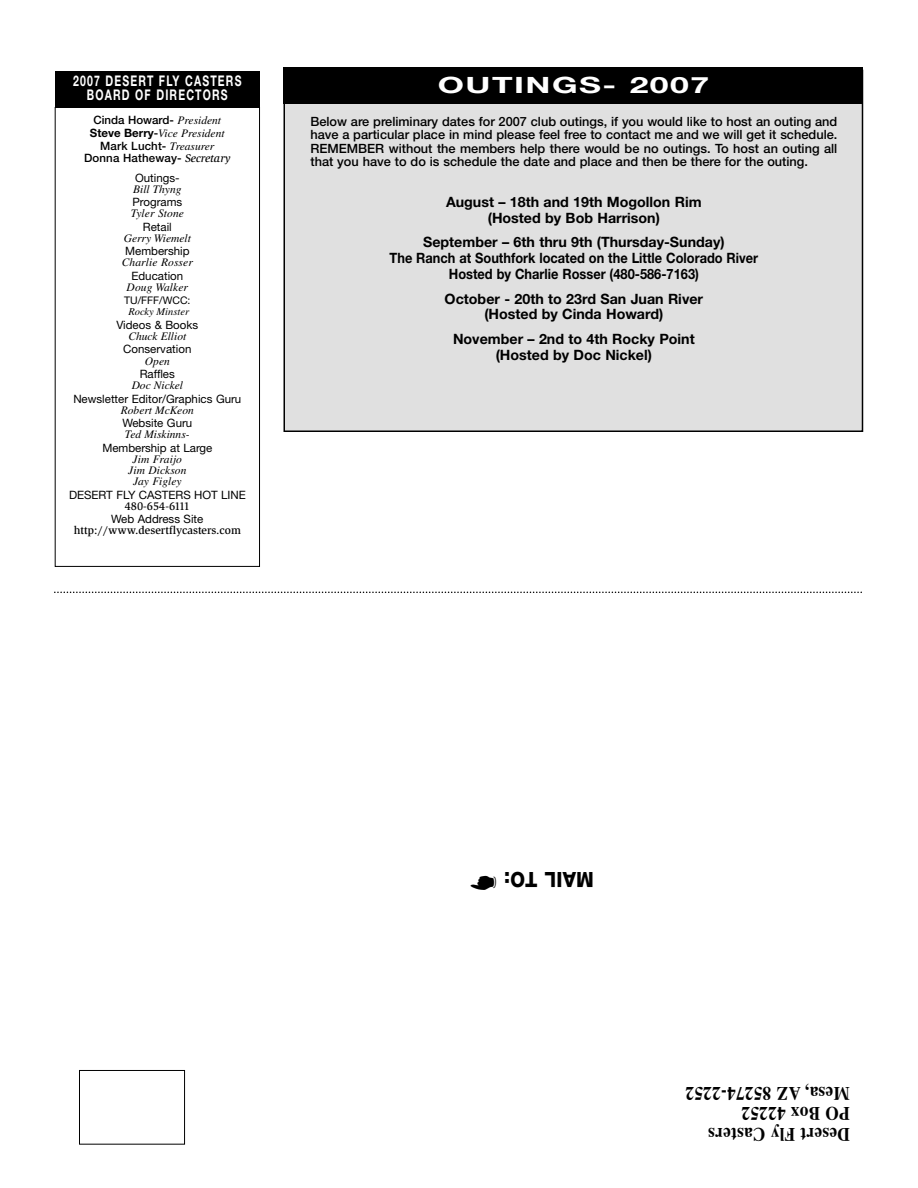
<style>
.page{position:relative;width:918px;height:1188px;background:#fff}
.page>*{position:absolute;margin:0;border:0;box-sizing:border-box;transform-origin:0 0}
.t1{font:700 22.5px "Helvetica Neue";letter-spacing:.045em;color:#fff;scale:1.5 1}
.t2{font:800 21.15px "Helvetica Neue";letter-spacing:.015em;color:#000;scale:.9 1}
.t3{font:700 19.05px/20.1px "Times";letter-spacing:.02em;color:#000;scale:.9 1}
.t4{font:700 14.7px/13.5px "Helvetica Neue";letter-spacing:.11em;color:#fff;text-align:center;scale:.71 1}
.t5{font:700 14.25px/15.8px "Helvetica Neue";color:#000;text-align:center}
.t6{font:500 12.75px/13.5px "Helvetica Neue";color:#000;text-align:justify}
.t7{font:11.55px "Helvetica Neue";color:#000}
.t8{font:italic 11.55px/11.1px "Times";color:#000;text-align:center}
.t9{font:500 11.55px/12.6px "Helvetica Neue";letter-spacing:.01em;color:#000;text-align:center}
.t10{font:500 11.55px "Slimbach";color:#000}
.t11{font:italic 10.5px "Times";color:#000}
.t12{font:10.5px "Helvetica Neue";color:#000}
.s1{font-family:"Times";font-weight:400;font-style:italic}
.s2{font-family:"Helvetica Neue";font-weight:700;font-style:normal}
.s3{font-family:"Helvetica Neue";font-weight:500;font-style:normal}
.s4{font-family:"Slimbach";font-style:italic}
</style>
<div class="page">
<div style="left:79px;top:1070px;width:106px;height:75px;border:1px solid #000"></div>
<svg style="left:55px;top:592px;width:807px;height:1px"></svg>
<div style="left:55px;top:71px;width:205px;height:36px;background:#000"></div>
<div style="left:55px;top:107px;width:205px;height:460px;border:1px solid #000"></div>
<div style="left:285px;top:71px;width:577px;height:359px;background:#e0e0e0"></div>
<div style="left:284px;top:68px;width:579px;height:36px;background:#000"></div>
<p class="t4" style="left:73px;top:76px;width:239px">2007 DESERT FLY CASTERS<br>BOARD OF DIRECTORS</p>
<h1 class="t1" style="left:438px;top:77px;width:182px">OUTINGS- 2007</h1>
<p class="t6" style="left:310px;top:116px;width:528px">Below are preliminary dates for 2007 club outings, if you would like to host an outing and have a particular place in mind please feel free to contact me and we will get it schedule.<br>REMEMBER without the members help there would be no outings. To host an outing all that you have to do is schedule the date and place and then be there for the outing.</p>
<p class="t5" style="left:446px;top:195px;width:257px">August – 18th and 19th Mogollon Rim (Hosted by Bob Harrison)</p>
<p class="t5" style="left:390px;top:236px;width:370px">September – 6th thru 9th (Thursday-Sunday)<br>The Ranch at Southfork located on the Little Colorado River<br>Hosted by Charlie Rosser (480-586-7163)</p>
<p class="t5" style="left:445px;top:292px;width:260px">October - 20th to 23rd San Juan River (Hosted by Cinda Howard)</p>
<p class="t5" style="left:453px;top:332px;width:243px">November – 2nd to 4th Rocky Point (Hosted by Doc Nickel)</p>
<p class="t9" style="left:94px;top:115px;width:129px">Cinda Howard- <span class="s1">President</span></p>
<p class="t8" style="left:90px;top:129px;width:136px"><span class="s2">Steve Berry</span><span class="s3">-</span>Vice President</p>
<p class="t9" style="left:84px;top:140px;width:148px">Mark Lucht- <span class="s1">Treasurer<br></span>Donna Hatheway- <span class="s4">Secretary</span></p>
<p class="t7" style="left:135px;top:173px;width:46px">Outings-</p>
<p class="t8" style="left:133px;top:184px;width:50px">Bill Thyng</p>
<p class="t7" style="left:132px;top:198px;width:51px">Programs</p>
<p class="t8" style="left:131px;top:209px;width:55px">Tyler Stone</p>
<p class="t7" style="left:143px;top:222px;width:30px">Retail</p>
<p class="t8" style="left:124px;top:233px;width:69px">Gerry Wiemelt</p>
<p class="t7" style="left:125px;top:247px;width:66px">Membership</p>
<p class="t8" style="left:122px;top:258px;width:73px">Charlie Rosser</p>
<p class="t7" style="left:131px;top:272px;width:53px">Education</p>
<p class="t8" style="left:127px;top:283px;width:63px">Doug Walker</p>
<p class="t12" style="left:124px;top:297px;width:68px">TU/FFF/WCC:</p>
<p class="t11" style="left:128px;top:308px;width:62px">Rocky Minster</p>
<p class="t7" style="left:116px;top:321px;width:83px">Videos &amp; Books</p>
<p class="t8" style="left:128px;top:332px;width:59px">Chuck Elliot</p>
<p class="t7" style="left:123px;top:345px;width:70px">Conservation</p>
<p class="t8" style="left:145px;top:356px;width:27px">Open</p>
<p class="t7" style="left:140px;top:370px;width:37px">Raffles</p>
<p class="t8" style="left:132px;top:381px;width:53px">Doc Nickel</p>
<p class="t7" style="left:73px;top:394px;width:170px">Newsletter Editor/Graphics Guru</p>
<p class="t8" style="left:121px;top:405px;width:75px">Robert McKeon</p>
<p class="t7" style="left:122px;top:419px;width:71px">Website Guru</p>
<p class="t8" style="left:125px;top:430px;width:66px">Ted Miskinns-</p>
<p class="t7" style="left:102px;top:444px;width:112px">Membership at Large</p>
<p class="t8" style="left:128px;top:455px;width:60px">Jim Fraijo<br>Jim Dickson<br>Jay Figley</p>
<p class="t7" style="left:69px;top:490px;width:178px">DESERT FLY CASTERS HOT LINE</p>
<p class="t10" style="left:125px;top:501px;width:67px">480-654-6111</p>
<p class="t7" style="left:111px;top:515px;width:94px">Web Address Site</p>
<p class="t10" style="left:74px;top:526px;width:169px">http://www.desertflycasters.com</p>
<h2 class="t2" style="left:594px;top:887px;width:101px;rotate:-180deg">MAIL TO:</h2>
<h3 class="t3" style="left:850px;top:1142px;width:184px;rotate:-180deg">Desert Fly Casters<br>PO Box 42252<br>Mesa, AZ 85274-2252</h3>
</div>
